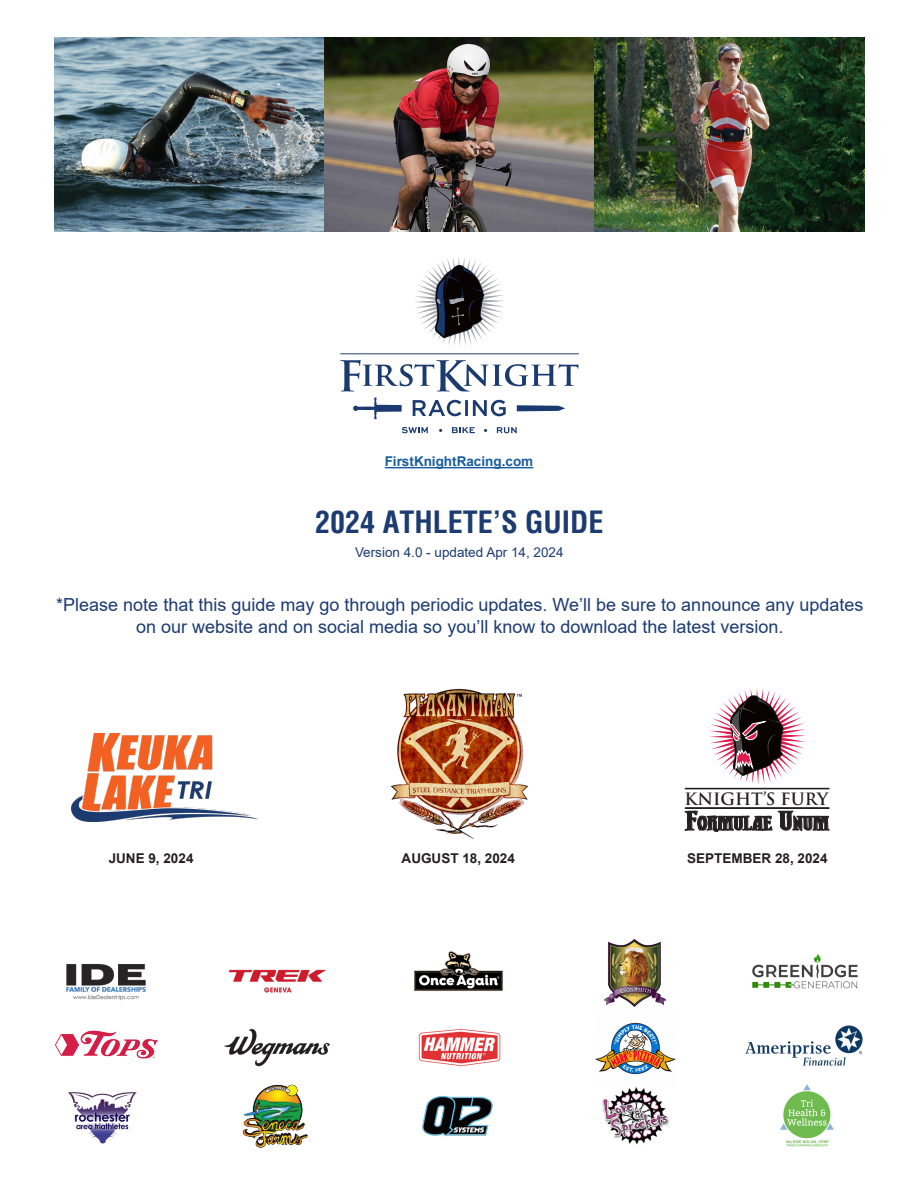
<style>
.page{position:relative;width:918px;height:1188px;background:#fff}
.page>*{position:absolute;margin:0;border:0;box-sizing:border-box;transform-origin:0 0}
.t1{font:700 condensed 30px "Helvetica";color:#1c3b71}
.t2{font:23.85px "Dwarven Axe BB";letter-spacing:.025em;color:#231f20}
.t3{font:18px/21.6px "Arial";color:#1c3b71;text-align:center}
.t4{font:700 16.5px "Trajan Pro";color:#231f20}
.t5{font:700 13.5px "Arial";color:#231f20}
.t6{font:13.5px "Arial";color:#1c3b71}
.Heading_text_only_for_TOC{font:700 13.5px "Arial";color:#175d9e}
.s1{font-size:32.7px}
</style>
<div class="page">
<img style="left:72px;top:733px;width:185px;height:89px">
<img style="left:391px;top:688px;width:137px;height:151px">
<svg style="left:415px;top:257px;width:89px;height:89px"></svg>
<svg style="left:340px;top:353px;width:239px;height:66px"></svg>
<svg style="left:402px;top:427px;width:26px;height:6px"></svg>
<svg style="left:452px;top:427px;width:23px;height:6px"></svg>
<svg style="left:497px;top:427px;width:20px;height:6px"></svg>
<img style="left:55px;top:38px;width:809px;height:194px">
<img style="left:66px;top:964px;width:80px;height:37px">
<img style="left:228px;top:969px;width:98px;height:24px">
<img style="left:414px;top:951px;width:89px;height:40px">
<img style="left:603px;top:939px;width:64px;height:68px">
<img style="left:752px;top:954px;width:106px;height:35px">
<img style="left:55px;top:1030px;width:103px;height:29px">
<img style="left:418px;top:1028px;width:83px;height:39px">
<img style="left:595px;top:1022px;width:80px;height:53px">
<img style="left:422px;top:1095px;width:71px;height:42px">
<img style="left:602px;top:1087px;width:67px;height:58px">
<img style="left:242px;top:1085px;width:66px;height:62px">
<img style="left:68px;top:1092px;width:69px;height:52px">
<img style="left:745px;top:1026px;width:118px;height:40px">
<hr style="left:385px;top:467px;width:148px;height:1px;background:#175d9e">
<svg style="left:685px;top:808px;width:144px;height:24px"></svg>
<svg style="left:685px;top:688px;width:144px;height:101px"></svg>
<img style="left:225px;top:1028px;width:105px;height:39px">
<img style="left:780px;top:1084px;width:54px;height:63px">
<p class="Heading_text_only_for_TOC" style="left:385px;top:452px;width:150px">FirstKnightRacing.com</p>
<p class="t1" style="left:315px;top:502px;width:290px">2024 ATHLETE’S GUIDE</p>
<p class="t6" style="left:355px;top:543px;width:210px">Version 4.0 - updated Apr 14, 2024</p>
<p class="t3" style="left:56px;top:594px;width:809px">*Please note that this guide may go through periodic updates. We’ll be sure to announce any updates on our website and on social media so you’ll know to download the latest version.</p>
<p class="t4" style="left:685px;top:788px;width:145px">KNIGHT’S FURY</p>
<p class="t5" style="left:109px;top:849px;width:86px">JUNE 9, 2024</p>
<p class="t5" style="left:402px;top:849px;width:115px">AUGUST 18, 2024</p>
<p class="t2" style="left:686px;top:810px;width:144px"><span class="s1">F</span>ORMULAE <span class="s1">U</span>NUM</p>
<p class="t5" style="left:687px;top:849px;width:142px">SEPTEMBER 28, 2024</p>
</div>
